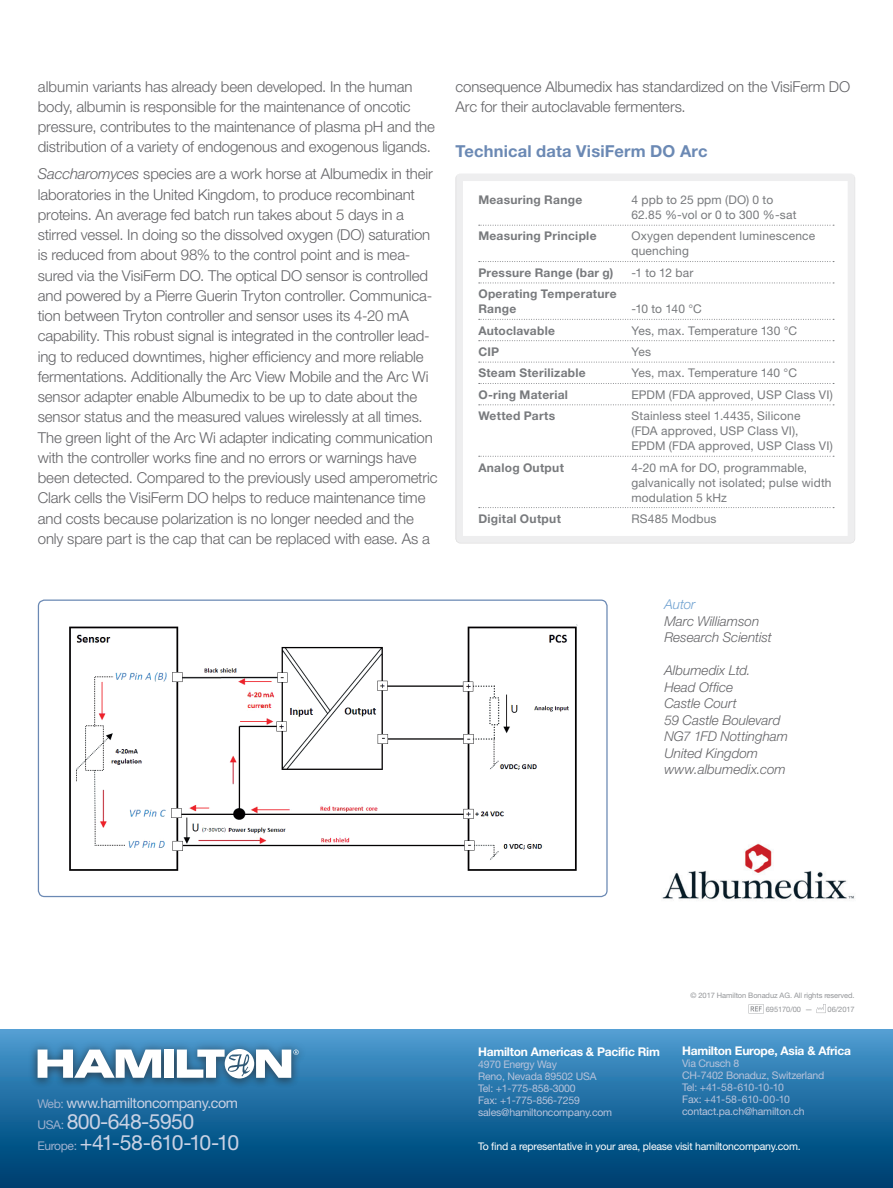
<style>
.page{position:relative;width:893px;height:1188px;background:#fff}
.page>*{position:absolute;margin:0;border:0;box-sizing:border-box;transform-origin:0 0}
.t1{font:21px/21px "Helvetica Neue LT Pro";letter-spacing:-.03em;color:#cad2e4}
.t2{font:700 16.5px "Helvetica Neue LT Pro";letter-spacing:.01em;color:#6b89b4}
.t3{font:300 15px/20.2px "Helvetica Neue LT Pro";letter-spacing:-.01em;color:#636366}
.t4{font:14.1px "Helvetica Neue LT Pro";letter-spacing:-.03em;color:#cad2e4}
.t5{font:italic 300 13.5px/16.5px "Helvetica Neue LT Pro";color:#636366}
.t6{font:italic 300 13.5px "Helvetica Neue LT Pro";letter-spacing:-.005em;color:#70a2d1}
.t7{font:12px/15px "Helvetica Neue LT Pro";letter-spacing:.015em;color:#787a7d}
.t8{font:700 12px/15px "Helvetica Neue LT Pro";letter-spacing:.025em;color:#787a7d}
.t9{font:700 12px "Helvetica Neue LT Pro";letter-spacing:-.02em;color:#fff}
.t10{font:10.5px/12px "Helvetica Neue LT Pro";letter-spacing:-.02em;color:#b7c3db}
.t11{font:10.5px "Helvetica Neue LT Pro";letter-spacing:-.02em;color:#fff}
.t12{font:7.5px/13.5px "Helvetica Neue LT Pro";letter-spacing:-.01em;color:#939598}
.s1{font-style:italic}
.s2{font-size:12px;color:#9db0ce}
</style>
<div class="page">
<svg style="left:455px;top:174px;width:400px;height:370px"></svg>
<svg style="left:479px;top:225px;width:355px;height:1px"></svg>
<svg style="left:479px;top:261px;width:355px;height:1px"></svg>
<svg style="left:479px;top:283px;width:355px;height:1px"></svg>
<svg style="left:479px;top:319px;width:355px;height:1px"></svg>
<svg style="left:479px;top:340px;width:355px;height:1px"></svg>
<svg style="left:479px;top:362px;width:355px;height:1px"></svg>
<svg style="left:479px;top:383px;width:355px;height:1px"></svg>
<svg style="left:479px;top:404px;width:355px;height:1px"></svg>
<svg style="left:479px;top:456px;width:355px;height:1px"></svg>
<svg style="left:479px;top:507px;width:355px;height:1px"></svg>
<svg style="left:749px;top:1004px;width:15px;height:10px"></svg>
<svg style="left:816px;top:1004px;width:10px;height:9px"></svg>
<img style="left:662px;top:843px;width:192px;height:56px">
<img style="left:69px;top:624px;width:509px;height:247px">
<div style="left:38px;top:600px;width:570px;height:297px;border:1px solid #6b89b4;border-radius:6px"></div>
<div style="left:0;top:1030px;width:893px;height:158px;background:linear-gradient(to bottom,#4b9bd1,#003b6d)"></div>
<div style="left:30px;top:1045px;width:276px;height:44px;background:#2876ab"></div>
<div style="left:28px;top:1040px;width:279px;height:48px;background:#231f20;opacity:.4"></div>
<div style="left:164px;top:1050px;width:10px;height:28px;background:#fff"></div>
<svg style="left:38px;top:1050px;width:123px;height:28px;background:#b5c9d7"></svg>
<svg style="left:177px;top:1049px;width:122px;height:29px;background:#acc3d3"></svg>
<p class="t3" style="left:38px;top:76px;width:399px">albumin variants has already been developed. In the human body, albumin is responsible for the maintenance of oncotic pressure, contributes to the maintenance of plasma pH and the distribution of a variety of endogenous and exogenous ligands.</p>
<p class="t3" style="left:38px;top:164px;width:401px"><span class="s1">Saccharomyces</span> species are a work horse at Albumedix in their laboratories in the United Kingdom, to produce recombinant proteins. An average fed batch run takes about 5 days in a stirred vessel. In doing so the dissolved oxygen (DO) saturation is reduced from about 98% to the control point and is mea&shy;sured via the VisiFerm DO. The optical DO sensor is controlled and powered by a Pierre Guerin Tryton controller. Communica&shy;tion between Tryton controller and sensor uses its 4-20 mA capability. This robust signal is integrated in the controller lead&shy;ing to reduced downtimes, higher efficiency and more reliable fermentations. Additionally the Arc View Mobile and the Arc Wi sensor adapter enable Albumedix to be up to date about the sensor status and the measured values wirelessly at all times.<br>The green light of the Arc Wi adapter indicating communication with the controller works fine and no errors or warnings have been detected. Compared to the previously used amperometric Clark cells the VisiFerm DO helps to reduce maintenance time and costs because polarization is no longer needed and the only spare part is the cap that can be replaced with ease. As a</p>
<p class="t3" style="left:455px;top:76px;width:396px">consequence Albumedix has standardized on the VisiFerm DO<br>Arc for their autoclavable fermenters.</p>
<p class="t2" style="left:455px;top:140px;width:254px">Technical data VisiFerm DO Arc</p>
<p class="t8" style="left:478px;top:192px;width:105px">Measuring Range</p>
<p class="t7" style="left:631px;top:192px;width:166px">4 ppb to 25 ppm (DO) 0 to<br>62.85 %-vol or 0 to 300 %-sat</p>
<p class="t8" style="left:478px;top:228px;width:120px">Measuring Principle</p>
<p class="t7" style="left:631px;top:228px;width:185px">Oxygen dependent luminescence quenching</p>
<p class="t8" style="left:478px;top:265px;width:137px">Pressure Range (bar g)</p>
<p class="t7" style="left:631px;top:265px;width:63px">-1 to 12 bar</p>
<p class="t8" style="left:478px;top:286px;width:140px">Operating Temperature<br>Range</p>
<p class="t7" style="left:631px;top:301px;width:72px">-10 to 140 °C</p>
<p class="t8" style="left:478px;top:322px;width:78px">Autoclavable</p>
<p class="t7" style="left:631px;top:323px;width:167px">Yes, max. Temperature 130 °C</p>
<p class="t8" style="left:478px;top:344px;width:22px">CIP</p>
<p class="t7" style="left:631px;top:344px;width:21px">Yes</p>
<p class="t8" style="left:478px;top:365px;width:109px">Steam Sterilizable</p>
<p class="t7" style="left:631px;top:365px;width:167px">Yes, max. Temperature 140 °C</p>
<p class="t8" style="left:478px;top:387px;width:91px">O-ring Material</p>
<p class="t7" style="left:631px;top:387px;width:203px">EPDM (FDA approved, USP Class VI)</p>
<p class="t8" style="left:478px;top:408px;width:78px">Wetted Parts</p>
<p class="t7" style="left:631px;top:408px;width:203px">Stainless steel 1.4435, Silicone<br>(FDA approved, USP Class VI),<br>EPDM (FDA approved, USP Class VI)</p>
<p class="t8" style="left:478px;top:459px;width:87px">Analog Output</p>
<p class="t7" style="left:631px;top:459px;width:202px">4-20 mA for DO, programmable, galvanically not isolated; pulse width modulation 5 kHz</p>
<p class="t8" style="left:478px;top:511px;width:84px">Digital Output</p>
<p class="t7" style="left:631px;top:511px;width:87px">RS485 Modbus</p>
<p class="t6" style="left:664px;top:596px;width:33px">Autor</p>
<p class="t5" style="left:664px;top:612px;width:109px">Marc Williamson<br>Research Scientist</p>
<p class="t5" style="left:664px;top:662px;width:125px">Albumedix Ltd.<br>Head Office<br>Castle Court<br>59 Castle Boulevard<br>NG7 1FD Nottingham<br>United Kingdom www.albumedix.com</p>
<p class="t4" style="left:37px;top:1094px;width:202px"><span class="s2">Web:</span> www.hamiltoncompany.com</p>
<h1 class="t1" style="left:37px;top:1110px;width:203px"><span class="s2">USA:</span> 800-648-5950<br><span class="s2">Europe:</span> +41-58-610-10-10</h1>
<p class="t9" style="left:478px;top:1044px;width:183px">Hamilton Americas &amp; Pacific Rim</p>
<p class="t10" style="left:478px;top:1058px;width:136px">4970 Energy Way<br>Reno, Nevada 89502 USA<br>Tel: +1-775-858-3000<br>Fax: +1-775-856-7259 sales@hamiltoncompany.com</p>
<p class="t12" style="left:766px;top:988px;width:90px;text-indent:-75px">© 2017 Hamilton Bonaduz AG. All rights reserved.<br>695170/00 —</p>
<p class="t12" style="left:828px;top:1002px;width:29px">06/2017</p>
<p class="t9" style="left:682px;top:1043px;width:170px">Hamilton Europe, Asia &amp; Africa</p>
<p class="t10" style="left:682px;top:1057px;width:144px">Via Crusch 8<br>CH-7402 Bonaduz, Switzerland<br>Tel: +41-58-610-10-10<br>Fax: +41-58-610-00-10 contact.pa.ch@hamilton.ch</p>
<p class="t11" style="left:478px;top:1140px;width:324px">To find a representative in your area, please visit hamiltoncompany.com.</p>
</div>
